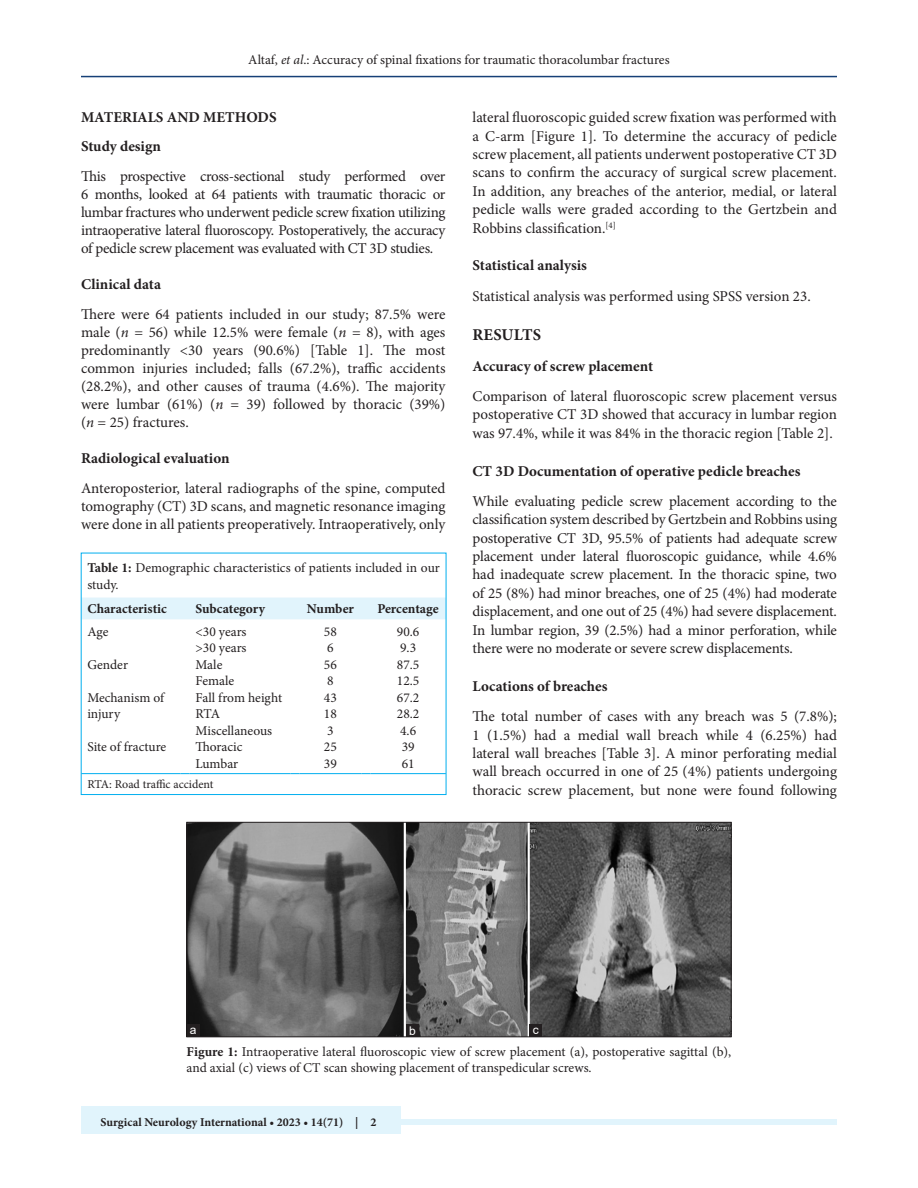
<style>
.page{position:relative;width:918px;height:1188px;background:#fff}
.page>*{position:absolute;margin:0;border:0;box-sizing:border-box;transform-origin:0 0}
.t1{font:700 16.5px "Minion Pro";letter-spacing:.01em;color:#231f20}
.TX{font:15px/18.5px "Minion Pro";letter-spacing:-.005em;color:#231f20;text-align:justify}
.H2_No_Above_Space{font:700 15px "Minion Pro";color:#231f20}
.FGC{font:13.5px/16.5px "Minion Pro";color:#231f20}
.TB{font:13.5px/16.5px "Minion Pro";color:#231f20}
.TT{font:13.5px/16.5px "Minion Pro";color:#231f20}
.TCH{font:700 13.5px "Minion Pro";color:#231f20}
.TBL{font:13.5px "Minion Pro";letter-spacing:-.005em;color:#231f20}
.JF{font:700 12px "Minion Pro";color:#231f20}
.TFN{font:12px "Minion Pro";color:#231f20}
.LABEL{font:12px "Arial";color:#fff}
.s1{font-style:italic}
.s2{font-weight:700}
</style>
<div class="page">
<hr style="left:81px;top:76px;width:756px;height:1px;background:#164077">
<div style="left:81px;top:1119px;width:756px;height:6px;background:#e1f4fc"></div>
<div style="left:81px;top:1106px;width:319px;height:28px;background:#e1f4fc"></div>
<div style="left:83px;top:598px;width:361px;height:21px;background:#e1f4fc"></div>
<hr style="left:81px;top:773px;width:99px;height:1px;background:#00aeef">
<hr style="left:189px;top:773px;width:101px;height:1px;background:#00aeef">
<hr style="left:300px;top:773px;width:61px;height:1px;background:#00aeef">
<hr style="left:370px;top:773px;width:76px;height:1px;background:#00aeef">
<div style="left:81px;top:553px;width:365px;height:242px;border:1px solid #00aeef"></div>
<img style="left:189px;top:824px;width:540px;height:211px">
<div style="left:187px;top:822px;width:544px;height:215px;border:1px solid #231f20"></div>
<div style="left:530px;top:1024px;width:12px;height:13px;background:#231f20"></div>
<div style="left:406px;top:1024px;width:13px;height:13px;background:#231f20"></div>
<div style="left:187px;top:1024px;width:12px;height:13px;background:#231f20"></div>
<p class="FGC" style="left:248px;top:51px;width:423px">Altaf, <span class="s1">et al</span>.: Accuracy of spinal fixations for traumatic thoracolumbar fractures</p>
<h2 class="H2_No_Above_Space" style="left:81px;top:107px;width:197px">MATERIALS AND METHODS</h2>
<p class="H2_No_Above_Space" style="left:81px;top:135px;width:82px">Study design</p>
<p class="TX" style="left:81px;top:167px;width:366px;line-height:18px">This prospective cross-sectional study performed over 6 months, looked at 64 patients with traumatic thoracic or lumbar fractures who underwent pedicle screw fixation utilizing intraoperative lateral fluoroscopy. Postoperatively, the accuracy of pedicle screw placement was evaluated with CT 3D studies.</p>
<h2 class="H2_No_Above_Space" style="left:81px;top:273px;width:82px">Clinical data</h2>
<p class="TX" style="left:81px;top:305px;width:366px;line-height:18px">There were 64 patients included in our study; 87.5% were male (<span class="s1">n</span> = 56) while 12.5% were female (<span class="s1">n</span> = 8), with ages predominantly &lt;30 years (90.6%) [Table 1]. The most common injuries included; falls (67.2%), traffic accidents (28.2%), and other causes of trauma (4.6%). The majority were lumbar (61%) (<span class="s1">n</span> = 39) followed by thoracic (39%) (<span class="s1">n</span> = 25) fractures.</p>
<h2 class="H2_No_Above_Space" style="left:81px;top:447px;width:150px">Radiological evaluation</h2>
<p class="TX" style="left:81px;top:479px;width:366px;line-height:18px">Anteroposterior, lateral radiographs of the spine, computed tomography (CT) 3D scans, and magnetic resonance imaging were done in all patients preoperatively. Intraoperatively, only</p>
<p class="TT" style="left:87px;top:560px;width:354px"><span class="s2">Table 1:</span> Demographic characteristics of patients included in our study.</p>
<p class="TCH" style="left:87px;top:600px;width:81px">Characteristic</p>
<p class="TCH" style="left:195px;top:600px;width:71px">Subcategory</p>
<p class="TCH" style="left:307px;top:600px;width:49px">Number</p>
<p class="TCH" style="left:378px;top:600px;width:63px">Percentage</p>
<p class="TB" style="left:87px;top:623px;width:23px">Age</p>
<p class="TB" style="left:195px;top:623px;width:53px">&lt;30 years</p>
<p class="TB" style="left:324px;top:623px;width:14px">58</p>
<p class="TB" style="left:397px;top:623px;width:24px">90.6</p>
<p class="TB" style="left:195px;top:640px;width:53px">&gt;30 years</p>
<p class="TB" style="left:327px;top:640px;width:8px">6</p>
<p class="TB" style="left:400px;top:640px;width:18px">9.3</p>
<p class="TB" style="left:87px;top:656px;width:42px">Gender</p>
<p class="TB" style="left:195px;top:656px;width:28px">Male</p>
<p class="TB" style="left:324px;top:656px;width:14px">56</p>
<p class="TB" style="left:397px;top:656px;width:24px">87.5</p>
<p class="TB" style="left:195px;top:673px;width:40px">Female</p>
<p class="TB" style="left:327px;top:673px;width:8px">8</p>
<p class="TB" style="left:397px;top:673px;width:24px">12.5</p>
<p class="TB" style="left:87px;top:689px;width:78px">Mechanism of injury</p>
<p class="TB" style="left:195px;top:689px;width:88px">Fall from height</p>
<p class="TB" style="left:324px;top:689px;width:14px">43</p>
<p class="TB" style="left:397px;top:689px;width:24px">67.2</p>
<p class="TB" style="left:195px;top:706px;width:26px">RTA</p>
<p class="TB" style="left:324px;top:706px;width:14px">18</p>
<p class="TB" style="left:397px;top:706px;width:24px">28.2</p>
<p class="TB" style="left:195px;top:722px;width:78px">Miscellaneous</p>
<p class="TB" style="left:327px;top:722px;width:8px">3</p>
<p class="TB" style="left:400px;top:722px;width:18px">4.6</p>
<p class="TBL" style="left:87px;top:738px;width:80px">Site of fracture</p>
<p class="TB" style="left:195px;top:739px;width:49px">Thoracic</p>
<p class="TB" style="left:324px;top:739px;width:14px">25</p>
<p class="TB" style="left:402px;top:739px;width:14px">39</p>
<p class="TBL" style="left:195px;top:754px;width:44px">Lumbar</p>
<p class="TBL" style="left:324px;top:754px;width:14px">39</p>
<p class="TBL" style="left:402px;top:754px;width:14px">61</p>
<p class="TFN" style="left:87px;top:776px;width:128px">RTA: Road traffic accident</p>
<p class="TX" style="left:472px;top:108px;width:366px">lateral fluoroscopic guided screw fixation was performed with a C-arm [Figure 1]. To determine the accuracy of pedicle screw placement, all patients underwent postoperative CT 3D scans to confirm the accuracy of surgical screw placement.<br>In addition, any breaches of the anterior, medial, or lateral pedicle walls were graded according to the Gertzbein and Robbins classification.<sup>[4]</sup></p>
<h2 class="H2_No_Above_Space" style="left:472px;top:255px;width:116px">Statistical analysis</h2>
<p class="TX" style="left:472px;top:287px;width:340px">Statistical analysis was performed using SPSS version 23.</p>
<h1 class="t1" style="left:473px;top:323px;width:70px">RESULTS</h1>
<p class="H2_No_Above_Space" style="left:472px;top:355px;width:182px">Accuracy of screw placement</p>
<p class="TX" style="left:472px;top:387px;width:366px">Comparison of lateral fluoroscopic screw placement versus postoperative CT 3D showed that accuracy in lumbar region was 97.4%, while it was 84% in the thoracic region [Table 2].</p>
<h2 class="H2_No_Above_Space" style="left:472px;top:460px;width:330px">CT 3D Documentation of operative pedicle breaches</h2>
<p class="TX" style="left:472px;top:492px;width:366px">While evaluating pedicle screw placement according to the classification system described by Gertzbein and Robbins using postoperative CT 3D, 95.5% of patients had adequate screw placement under lateral fluoroscopic guidance, while 4.6% had inadequate screw placement. In the thoracic spine, two of 25 (8%) had minor breaches, one of 25 (4%) had moderate displacement, and one out of 25 (4%) had severe displacement.<br>In lumbar region, 39 (2.5%) had a minor perforation, while there were no moderate or severe screw displacements.</p>
<h2 class="H2_No_Above_Space" style="left:472px;top:675px;width:137px">Locations of breaches</h2>
<p class="TX" style="left:472px;top:707px;width:366px">The total number of cases with any breach was 5 (7.8%); 1 (1.5%) had a medial wall breach while 4 (6.25%) had lateral wall breaches [Table 3]. A minor perforating medial wall breach occurred in one of 25 (4%) patients undergoing thoracic screw placement, but none were found following</p>
<p class="LABEL" style="left:190px;top:1021px;width:8px">a</p>
<p class="LABEL" style="left:409px;top:1022px;width:8px">b</p>
<p class="LABEL" style="left:533px;top:1021px;width:7px">c</p>
<p class="FGC" style="left:187px;top:1043px;width:546px"><span class="s2">Figure 1:</span> Intraoperative lateral fluoroscopic view of screw placement (a), postoperative sagittal (b), and axial (c) views of CT scan showing placement of transpedicular screws.</p>
<p class="JF" style="left:100px;top:1113px;width:278px">Surgical Neurology International • 2023 • 14(71) | 2</p>
</div>
